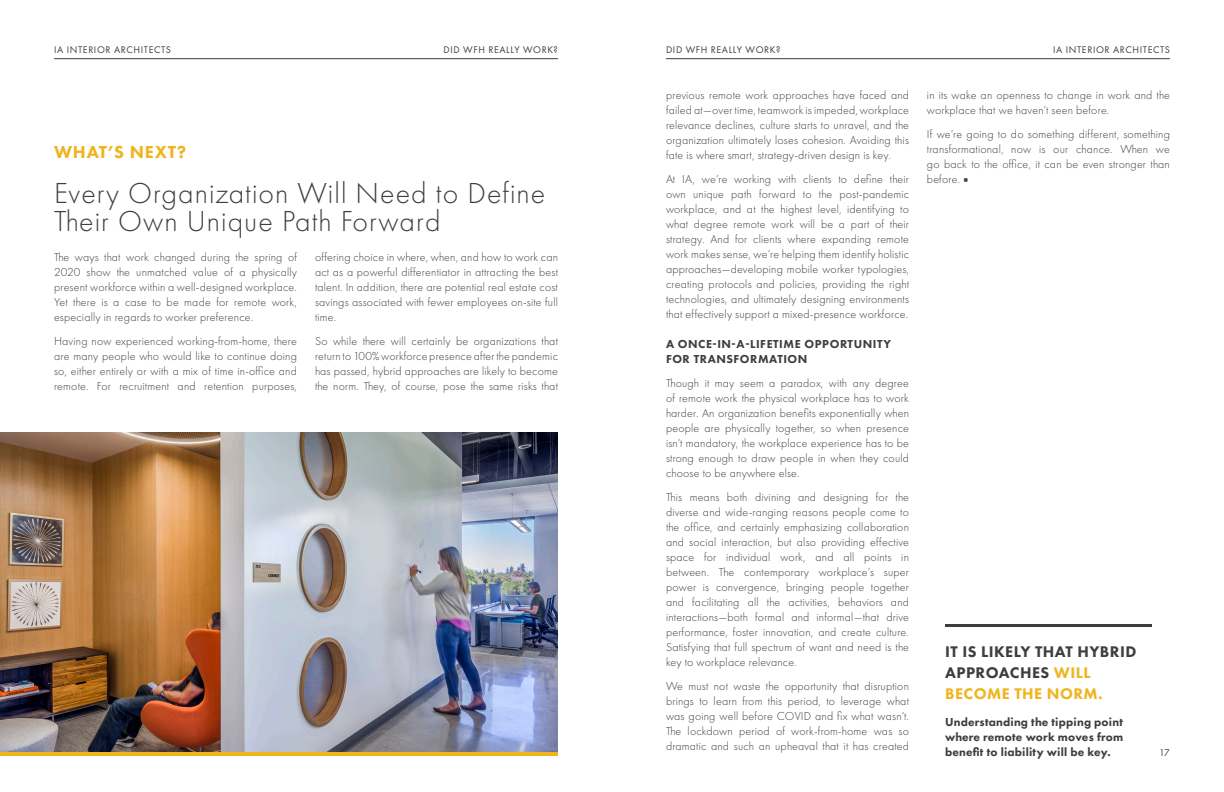
<style>
.page{position:relative;width:1224px;height:792px;background:#fff}
.page>*{position:absolute;margin:0;border:0;box-sizing:border-box;transform-origin:0 0}
.t1{font:300 30px/28px "Futura PT";letter-spacing:.035em;color:#3e3e3f}
.t2{font:800 18px "Futura PT";letter-spacing:.045em;color:#efb41e}
.t3{font:800 16px/21px "Futura PT";letter-spacing:.03em;color:#3e3e3f}
.t4{font:300 12px/15px "Futura PT";letter-spacing:.015em;color:#3e3e3f;text-align:justify}
.t5{font:800 12px/15px "Futura PT";letter-spacing:.015em;color:#3e3e3f;text-align:justify}
.t6{font:800 12px/15px "Futura PT";letter-spacing:.045em;color:#3e3e3f}
.t7{font:10px "Futura PT";letter-spacing:.06em;color:#3e3e3f}
.s1{font-family:"Minion Pro";font-weight:400}
.s2{color:#efb41e}
</style>
<div class="page">
<img style="left:0;top:432px;width:558px;height:320px">
<hr style="left:0;top:752px;width:558px;height:4px;background:#efb41e">
<hr style="left:945px;top:624px;width:207px;height:3px;background:#3e3e3f">
<hr style="left:666px;top:58px;width:504px;height:1px;background:#3e3e3f">
<hr style="left:54px;top:58px;width:504px;height:1px;background:#3e3e3f">
<p class="t7" style="left:54px;top:43px;width:118px">IA INTERIOR ARCHITECTS</p>
<p class="t7" style="left:444px;top:43px;width:116px">DID WFH REALLY WORK?</p>
<p class="t2" style="left:54px;top:140px;width:134px">WHAT’S NEXT?</p>
<p class="t1" style="left:54px;top:179px;width:493px">Every Organization Will Need to Define<br>Their Own Unique Path Forward</p>
<p class="t4" style="left:54px;top:250px;width:245px">The ways that work changed during the spring of 2020 show the unmatched value of a physically present workforce within a well-designed workplace.<br>Yet there is a case to be made for remote work, especially in regards to worker preference.</p>
<p class="t4" style="left:54px;top:334px;width:245px">Having now experienced working-from-home, there are many people who would like to continue doing so, either entirely or with a mix of time in-office and remote. For recruitment and retention purposes,</p>
<p class="t4" style="left:315px;top:250px;width:245px">offering choice in where, when, and how to work can act as a powerful differentiator in attracting the best talent. In addition, there are potential real estate cost savings associated with fewer employees on-site full time.</p>
<p class="t4" style="left:315px;top:334px;width:245px">So while there will certainly be organizations that return to 100% workforce presence after the pandemic has passed, hybrid approaches are likely to become the norm. They, of course, pose the same risks that</p>
<p class="t7" style="left:666px;top:43px;width:116px">DID WFH REALLY WORK?</p>
<p class="t7" style="left:1053px;top:43px;width:118px">IA INTERIOR ARCHITECTS</p>
<p class="t4" style="left:666px;top:88px;width:245px">previous remote work approaches have faced and failed at—over time, teamwork is impeded, workplace relevance declines, culture starts to unravel, and the organization ultimately loses cohesion. Avoiding this fate is where smart, strategy-driven design is key.</p>
<p class="t4" style="left:666px;top:172px;width:245px">At IA, we’re working with clients to define their own unique path forward to the post-pandemic workplace, and at the highest level, identifying to what degree remote work will be a part of their strategy. And for clients where expanding remote work makes sense, we’re helping them identify holistic approaches—developing mobile worker typologies, creating protocols and policies, providing the right technologies, and ultimately designing environments that effectively support a mixed-presence workforce.</p>
<p class="t6" style="left:666px;top:336px;width:226px">A ONCE-IN-A-LIFETIME OPPORTUNITY<br>FOR TRANSFORMATION</p>
<p class="t4" style="left:666px;top:376px;width:245px">Though it may seem a paradox, with any degree of remote work the physical workplace has to work harder. An organization benefits exponentially when people are physically together, so when presence isn’t mandatory, the workplace experience has to be strong enough to draw people in when they could choose to be anywhere else.</p>
<p class="t4" style="left:666px;top:490px;width:245px">This means both divining and designing for the diverse and wide-ranging reasons people come to the office, and certainly emphasizing collaboration and social interaction, but also providing effective space for individual work, and all points in between. The contemporary workplace’s super power is convergence, bringing people together and facilitating all the activities, behaviors and interactions—both formal and informal—that drive performance, foster innovation, and create culture.<br>Satisfying that full spectrum of want and need is the key to workplace relevance.</p>
<p class="t4" style="left:666px;top:679px;width:245px">We must not waste the opportunity that disruption brings to learn from this period, to leverage what was going well before COVID and fix what wasn’t.<br>The lockdown period of work-from-home was so dramatic and such an upheaval that it has created</p>
<p class="t4" style="left:927px;top:88px;width:244px">in its wake an openness to change in work and the workplace that we haven’t seen before.</p>
<p class="t4" style="left:927px;top:127px;width:245px">If we’re going to do something different, something transformational, now is our chance. When we go back to the office, it can be even stronger than before. <span class="s1">■</span></p>
<p class="t3" style="left:945px;top:641px;width:193px">IT IS LIKELY THAT HYBRID<br>APPROACHES <span class="s2">WILL<br>BECOME THE NORM.</span></p>
<p class="t5" style="left:945px;top:714px;width:180px">Understanding the tipping point where remote work moves from benefit to liability will be key.</p>
<p class="t7" style="left:1159px;top:747px;width:12px">17</p>
</div>
